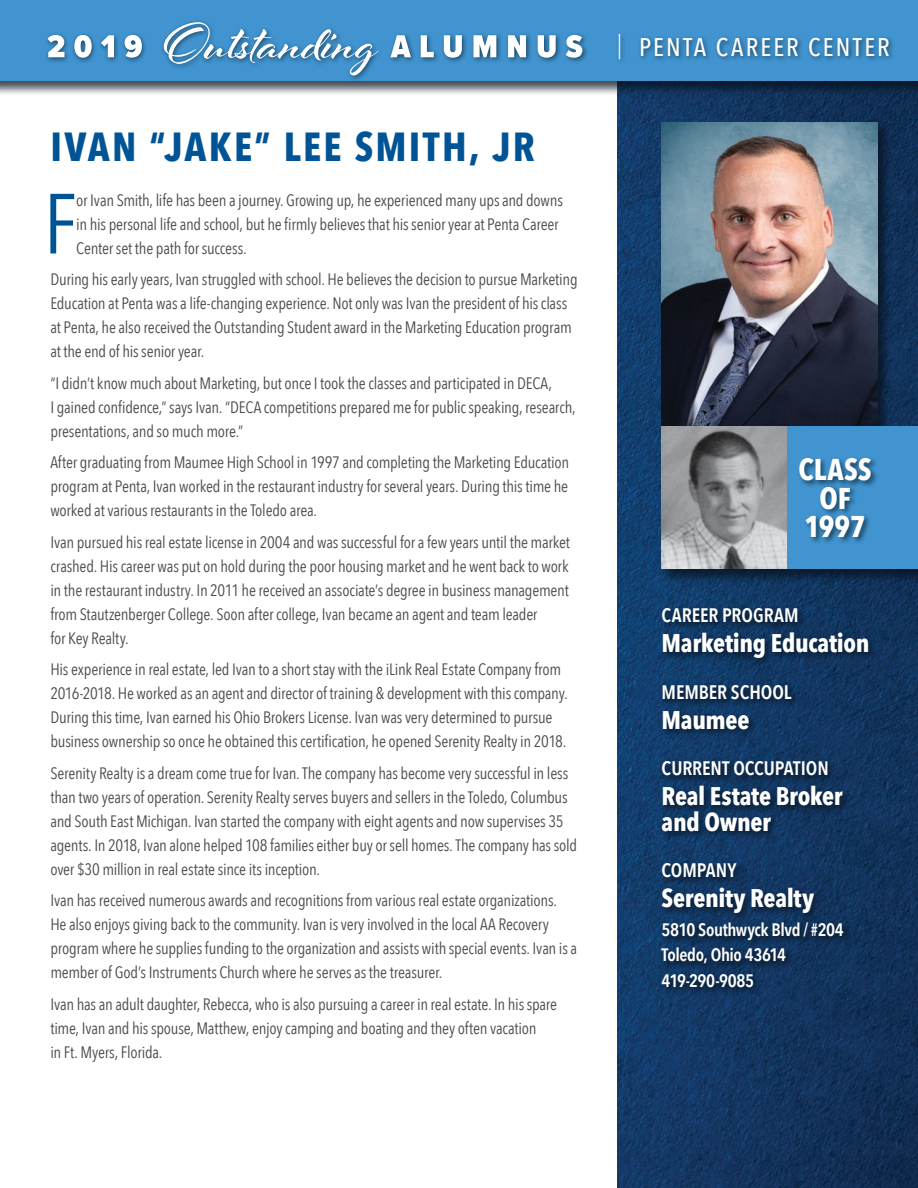
<style>
.page{position:relative;width:918px;height:1188px;background:#fff}
.page>*{position:absolute;margin:0;border:0;box-sizing:border-box;transform-origin:0 0}
.t1{font:84.3px "Avenir Next Condensed";color:#005495}
.t2{font:700 40.5px "Avenir Next Condensed";letter-spacing:.055em;color:#005495}
.t3{font:700 30px/28.5px "Avenir Next Condensed";letter-spacing:-.005em;color:#fff;text-align:center}
.t4{font:700 25.5px/25.5px "Avenir Next Condensed";letter-spacing:-.015em;color:#fff}
.t5{font:500 25.5px "Avenir Next Condensed";letter-spacing:.085em;color:#fff}
.t6{font:600 19.5px "Avenir Next Condensed";letter-spacing:-.005em;color:#fff}
.t7{font:600 18px/25.5px "Avenir Next Condensed";letter-spacing:-.025em;color:#fff}
.t8{font:16.5px/24px "Avenir Next Condensed";letter-spacing:-.015em;color:#4b4c4d}
.s1{font-weight:400}
</style>
<div class="page">
<img style="left:617px;top:96px;width:301px;height:1092px">
<div style="left:659px;top:120px;width:233px;height:323px;background:#08101d;opacity:.75"></div>
<img style="left:662px;top:122px;width:216px;height:303px">
<div style="left:658px;top:605px;width:219px;height:391px;background:#0b1d32;opacity:.75"></div>
<div style="left:0;top:0;width:918px;height:96px;background:#07111d;opacity:.75"></div>
<div style="left:0;top:0;width:918px;height:81px;background:#4194d0"></div>
<div style="left:44px;top:19px;width:545px;height:63px;background:#4194d0"></div>
<svg style="left:47px;top:22px;width:535px;height:53px"></svg>
<div style="left:615px;top:31px;width:280px;height:35px;background:#0b222e;opacity:.66"></div>
<div style="left:660px;top:425px;width:258px;height:159px;background:#07111d;opacity:.75"></div>
<div style="left:662px;top:427px;width:256px;height:142px;background:#4194d0"></div>
<img style="left:662px;top:427px;width:125px;height:142px">
<div style="left:798px;top:456px;width:81px;height:89px;background:#0b222e;opacity:.7"></div>
<hr style="left:0;top:0;width:1px;height:96px;background:#07111d;opacity:.75">
<h2 class="t2" style="left:50px;top:122px;width:486px">IVAN “JAKE” LEE SMITH, JR</h2>
<h1 class="t1" style="left:44px;top:152px;width:35px">F</h1>
<p class="t8" style="left:76px;top:187px;width:488px">or Ivan Smith, life has been a journey. Growing up, he experienced many ups and downs in his personal life and school, but he firmly believes that his senior year at Penta Career<br>Center set the path for success.</p>
<p class="t8" style="left:50px;top:266px;width:529px">During his early years, Ivan struggled with school. He believes the decision to pursue Marketing Education at Penta was a life-changing experience. Not only was Ivan the president of his class at Penta, he also received the Outstanding Student award in the Marketing Education program at the end of his senior year.</p>
<p class="t8" style="left:50px;top:370px;width:527px">“I didn’t know much about Marketing, but once I took the classes and participated in DECA,<br>I gained confidence,” says Ivan. “DECA competitions prepared me for public speaking, research, presentations, and so much more.”</p>
<p class="t8" style="left:50px;top:449px;width:520px;text-align:justify">After graduating from Maumee High School in 1997 and completing the Marketing Education program at Penta, Ivan worked in the restaurant industry for several years. During this time he worked at various restaurants in the Toledo area.</p>
<p class="t8" style="left:50px;top:529px;width:521px">Ivan pursued his real estate license in 2004 and was successful for a few years until the market crashed. His career was put on hold during the poor housing market and he went back to work in the restaurant industry. In 2011 he received an associate’s degree in business management from Stautzenberger College. Soon after college, Ivan became an agent and team leader<br>for Key Realty.</p>
<p class="t8" style="left:50px;top:657px;width:519px">His experience in real estate, led Ivan to a short stay with the iLink Real Estate Company from 2016-2018. He worked as an agent and director of training &amp; development with this company.<br>During this time, Ivan earned his Ohio Brokers License. Ivan was very determined to pursue business ownership so once he obtained this certification, he opened Serenity Realty in 2018.</p>
<p class="t8" style="left:50px;top:760px;width:528px">Serenity Realty is a dream come true for Ivan. The company has become very successful in less than two years of operation. Serenity Realty serves buyers and sellers in the Toledo, Columbus and South East Michigan. Ivan started the company with eight agents and now supervises 35 agents. In 2018, Ivan alone helped 108 families either buy or sell homes. The company has sold over $30 million in real estate since its inception.</p>
<p class="t8" style="left:50px;top:888px;width:528px">Ivan has received numerous awards and recognitions from various real estate organizations.<br>He also enjoys giving back to the community. Ivan is very involved in the local AA Recovery program where he supplies funding to the organization and assists with special events. Ivan is a member of God’s Instruments Church where he serves as the treasurer.</p>
<p class="t8" style="left:50px;top:991px;width:508px">Ivan has an adult daughter, Rebecca, who is also pursuing a career in real estate. In his spare time, Ivan and his spouse, Matthew, enjoy camping and boating and they often vacation<br>in Ft. Myers, Florida.</p>
<h3 class="t5" style="left:617px;top:32px;width:274px"><span class="s1">|</span> PENTA CAREER CENTER</h3>
<h3 class="t3" style="left:799px;top:455px;width:75px">CLASS<br>OF<br>1997</h3>
<p class="t6" style="left:662px;top:599px;width:139px">CAREER PROGRAM</p>
<h3 class="t4" style="left:662px;top:630px;width:209px">Marketing Education</h3>
<p class="t6" style="left:662px;top:675px;width:131px">MEMBER SCHOOL</p>
<h3 class="t4" style="left:662px;top:707px;width:89px">Maumee</h3>
<p class="t6" style="left:662px;top:752px;width:169px">CURRENT OCCUPATION</p>
<h3 class="t4" style="left:662px;top:783px;width:183px">Real Estate Broker and Owner</h3>
<p class="t6" style="left:662px;top:854px;width:76px">COMPANY</p>
<h3 class="t4" style="left:662px;top:885px;width:154px">Serenity Realty</h3>
<p class="t7" style="left:662px;top:916px;width:184px">5810 Southwyck Blvd / #204<br>Toledo, Ohio 43614<br>419-290-9085</p>
</div>
